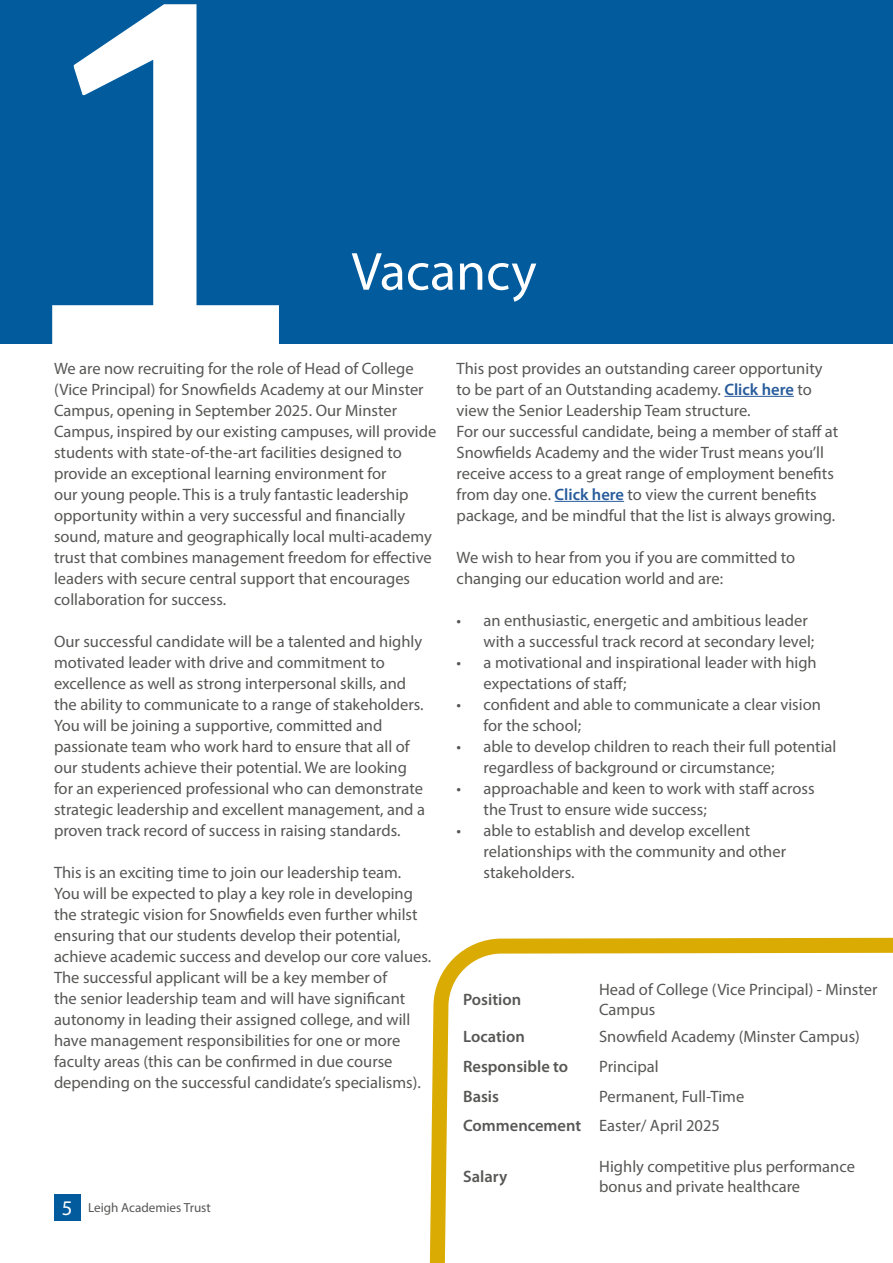
<style>
.page{position:relative;width:893px;height:1263px;background:#fff}
.page>*{position:absolute;margin:0;border:0;box-sizing:border-box;transform-origin:0 0}
.t1{font:490.8px "Amiko";color:#fff}
.t2{font:54px "Myriad Pro";color:#fff}
.t3{font:16.5px/21px "Myriad Pro";color:#575756}
.t4{font:600 16.5px "Myriad Pro";color:#575756}
.t5{font:13.2px "Myriad Pro";color:#575756}
.s1{font-size:20.85px;color:#fff}
.s2{font-weight:600;color:#275b9b}
.s3{font-weight:600}
</style>
<div class="page">
<div style="left:0;top:0;width:893px;height:344px;background:#015b9d"></div>
<div style="left:54px;top:1194px;width:26px;height:27px;background:#015b9d"></div>
<svg style="left:429px;top:937px;width:464px;height:326px"></svg>
<hr style="left:724px;top:396px;width:70px;height:1px;background:#275b9b">
<hr style="left:555px;top:501px;width:69px;height:1px;background:#275b9b">
<h1 class="t1" style="left:13px;top:-110px;width:306px">1</h1>
<h2 class="t2" style="left:351px;top:238px;width:187px">Vacancy</h2>
<p class="t3" style="left:54px;top:357px;width:384px">We are now recruiting for the role of Head of College (Vice Principal) for Snowfields Academy at our Minster Campus, opening in September 2025. Our Minster Campus, inspired by our existing campuses, will provide students with state-of-the-art facilities designed to provide an exceptional learning environment for<br>our young people. This is a truly fantastic leadership opportunity within a very successful and financially sound, mature and geographically local multi-academy trust that combines management freedom for effective leaders with secure central support that encourages collaboration for success.</p>
<p class="t3" style="left:54px;top:630px;width:373px">Our successful candidate will be a talented and highly motivated leader with drive and commitment to excellence as well as strong interpersonal skills, and the ability to communicate to a range of stakeholders.<br>You will be joining a supportive, committed and passionate team who work hard to ensure that all of our students achieve their potential. We are looking for an experienced professional who can demonstrate strategic leadership and excellent management, and a proven track record of success in raising standards.</p>
<p class="t3" style="left:54px;top:861px;width:379px">This is an exciting time to join our leadership team.<br>You will be expected to play a key role in developing the strategic vision for Snowfields even further whilst ensuring that our students develop their potential, achieve academic success and develop our core values.<br>The successful applicant will be a key member of<br>the senior leadership team and will have significant autonomy in leading their assigned college, and will have management responsibilities for one or more faculty areas (this can be confirmed in due course depending on the successful candidate’s specialisms).</p>
<p class="t5" style="left:62px;top:1199px;width:151px"><span class="s1">5</span> Leigh Academies Trust</p>
<p class="t3" style="left:457px;top:357px;width:383px">This post provides an outstanding career opportunity to be part of an Outstanding academy. <span class="s2">Click here</span> to view the Senior Leadership Team structure.<br>For our successful candidate, being a member of staff at Snowfields Academy and the wider Trust means you’ll receive access to a great range of employment benefits from day one. <span class="s2">Click here</span> to view the current benefits package, and be mindful that the list is always growing.</p>
<p class="t3" style="left:457px;top:546px;width:340px">We wish to hear from you if you are committed to changing our education world and are:</p>
<p class="t3" style="left:484px;top:609px;width:332px;text-indent:-27px">• an enthusiastic, energetic and ambitious leader with a successful track record at secondary level;</p>
<p class="t3" style="left:484px;top:651px;width:335px;text-indent:-27px">• a motivational and inspirational leader with high expectations of staff;</p>
<p class="t3" style="left:484px;top:693px;width:339px;text-indent:-27px">• confident and able to communicate a clear vision for the school;</p>
<p class="t3" style="left:484px;top:735px;width:354px;text-indent:-27px">• able to develop children to reach their full potential regardless of background or circumstance;</p>
<p class="t3" style="left:484px;top:777px;width:332px;text-indent:-27px">• approachable and keen to work with staff across the Trust to ensure wide success;</p>
<p class="t3" style="left:484px;top:819px;width:304px;text-indent:-27px">• able to establish and develop excellent relationships with the community and other stakeholders.</p>
<p class="t4" style="left:463px;top:989px;width:59px">Position</p>
<p class="t3" style="left:599px;top:979px;width:280px;line-height:19.8px">Head of College (Vice Principal) - Minster<br>Campus</p>
<p class="t4" style="left:463px;top:1026px;width:63px">Location</p>
<p class="t3" style="left:599px;top:1026px;width:262px">Snowfield Academy (Minster Campus)</p>
<p class="t4" style="left:463px;top:1056px;width:107px">Responsible to</p>
<p class="t3" style="left:599px;top:1055px;width:61px">Principal</p>
<p class="t4" style="left:463px;top:1085px;width:37px">Basis</p>
<p class="t3" style="left:463px;top:1081px;width:283px;line-height:29.7px;text-indent:136px">Permanent, Full-Time<br><span class="s3">Commencement</span> Easter/ April 2025</p>
<p class="t4" style="left:463px;top:1166px;width:46px">Salary</p>
<p class="t3" style="left:599px;top:1157px;width:257px;line-height:19.8px">Highly competitive plus performance bonus and private healthcare</p>
</div>
